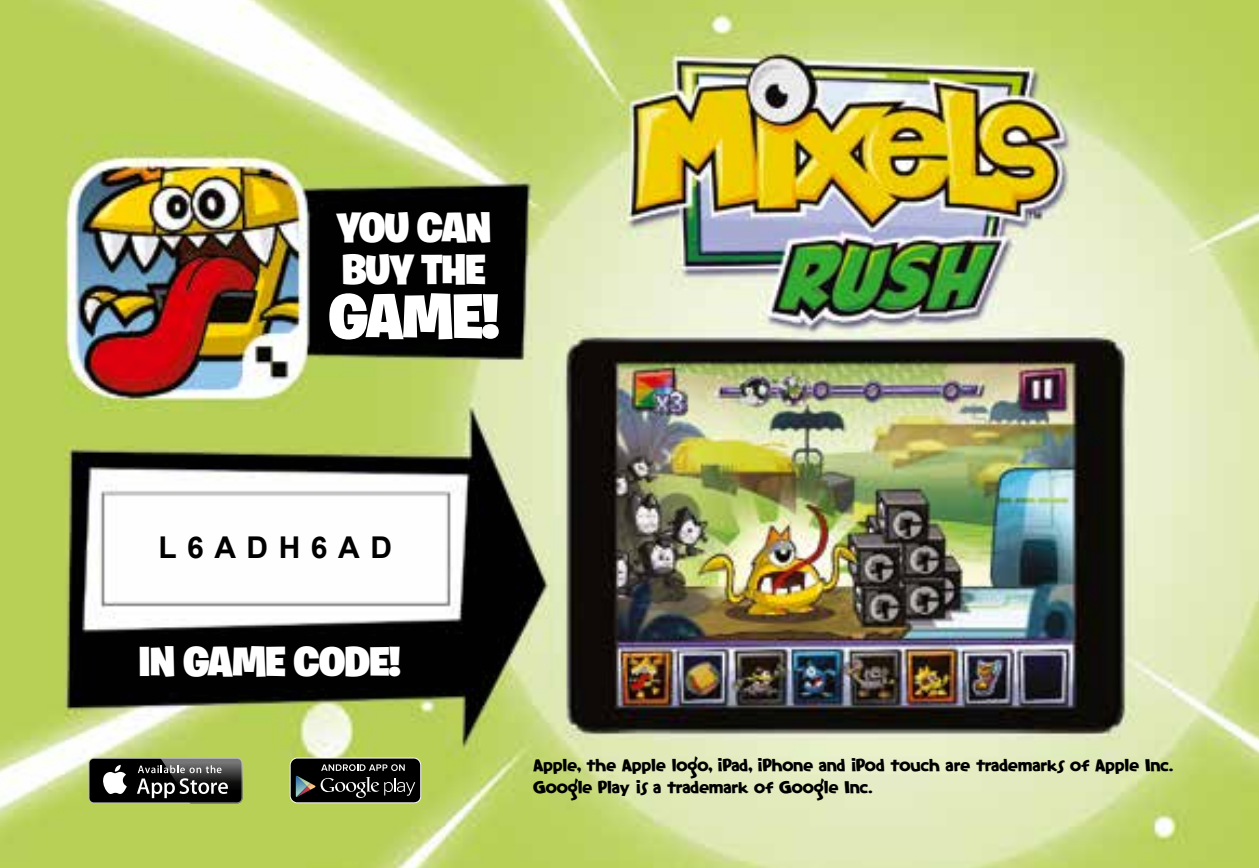
<style>
.page{position:relative;width:1259px;height:868px;background:#fff}
.page>*{position:absolute;margin:0;border:0;box-sizing:border-box;transform-origin:0 0}
.t1{font:900 63px "Burbank Big";color:#fff}
.t2{font:900 42px/42px "Burbank Big";letter-spacing:-.025em;color:#fff}
.t3{font:700 30px "Arial";letter-spacing:.35em;color:#000}
.t4{font:18px/21.6px "Leticea Bumstead";letter-spacing:-.03em;color:#000}
</style>
<div class="page">
<img style="left:1px;top:0;width:1258px;height:867px">
<div style="left:89px;top:758px;width:152px;height:44px;background:#000;border-radius:4px"></div>
<svg style="left:103px;top:764px;width:24px;height:30px"></svg>
<svg style="left:137px;top:757px;width:105px;height:46px"></svg>
<div style="left:290px;top:757px;width:131px;height:46px;border:1px solid #fff;border-radius:7px"></div>
<div style="left:291px;top:758px;width:129px;height:44px;background:#000;border-radius:7px"></div>
<svg style="left:296px;top:764px;width:119px;height:33px"></svg>
<img style="left:0;top:0;width:1px;height:867px">
<h2 class="t2" style="left:336px;top:206px;width:157px">YOU CAN<br>BUY THE</h2>
<h1 class="t1" style="left:328px;top:277px;width:172px">GAME!</h1>
<h3 class="t3" style="left:158px;top:528px;width:235px">l6adh6ad</h3>
<h2 class="t2" style="left:139px;top:640px;width:264px">IN GAME CODE!</h2>
<p class="t4" style="left:533px;top:755px;width:641px">Apple, the Apple logo, iPad, iPhone and iPod touch are trademarks of Apple Inc.<br>Google Play is a trademark of Google Inc.</p>
</div>
